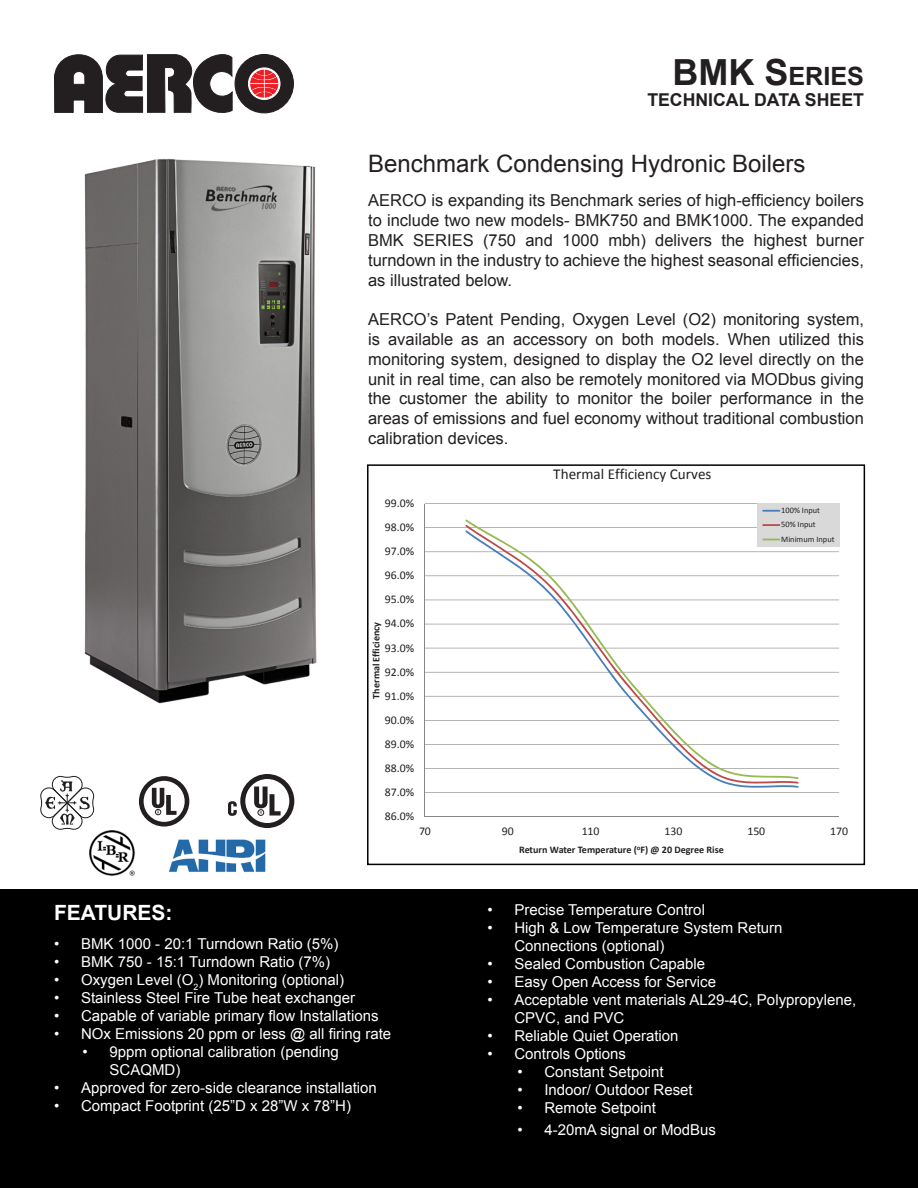
<style>
.page{position:relative;width:918px;height:1188px;background:#fff}
.page>*{position:absolute;margin:0;border:0;box-sizing:border-box;transform-origin:0 0}
.t1{font:700 25.2px "Arial";color:#231f20}
.t2{font:24px "Arial";color:#231f20}
.t3{font:700 21px "Arial";color:#fff}
.t4{font:700 17.7px "Arial";color:#231f20}
.t5{font:16.5px/19.8px "Arial";color:#231f20;text-align:justify}
.t6{font:15.15px "Calibri";color:#231f20}
.t7{font:15px/18px "Arial";color:#fff}
.t8{font:11.85px "Calibri";letter-spacing:-.005em;color:#231f20}
.t9{font:700 10.05px "Calibri";letter-spacing:-.005em;color:#231f20}
.t10{font:8.4px/14.4px "Calibri";letter-spacing:.005em;color:#231f20}
.s1{font-size:36px}
</style>
<div class="page">
<div style="left:0;top:889px;width:918px;height:299px;background:#000"></div>
<div style="left:235px;top:54px;width:58px;height:59px;background:#231f20;border-radius:50%"></div>
<div style="left:235px;top:54px;width:59px;height:59px;border:1px solid #231f20;border-radius:50%"></div>
<div style="left:248px;top:67px;width:33px;height:33px;border:1px solid #fff;border-radius:50%"></div>
<svg style="left:250px;top:69px;width:29px;height:29px"></svg>
<svg style="left:54px;top:54px;width:179px;height:59px"></svg>
<img style="left:84px;top:158px;width:233px;height:546px">
<svg style="left:424px;top:503px;width:416px;height:314px"></svg>
<div style="left:367px;top:464px;width:498px;height:401px;border:2px solid #000"></div>
<img style="left:168px;top:839px;width:98px;height:33px">
<svg style="left:40px;top:776px;width:54px;height:54px"></svg>
<svg style="left:139px;top:776px;width:50px;height:51px"></svg>
<div style="left:144px;top:781px;width:41px;height:41px;background:#fff;border-radius:50%"></div>
<svg style="left:152px;top:788px;width:25px;height:27px"></svg>
<img style="left:87px;top:828px;width:48px;height:48px">
<svg style="left:228px;top:774px;width:66px;height:54px"></svg>
<p class="t1" style="left:672px;top:59px;width:191px"><span class="s1">BMK S</span>ERIES</p>
<p class="t4" style="left:647px;top:88px;width:218px">TECHNICAL DATA SHEET</p>
<p class="t2" style="left:368px;top:148px;width:439px">Benchmark Condensing Hydronic Boilers</p>
<p class="t5" style="left:368px;top:191px;width:497px">AERCO is expanding its Benchmark series of high-efficiency boilers to include two new models- BMK750 and BMK1000. The expanded BMK SERIES (750 and 1000 mbh) delivers the highest burner turndown in the industry to achieve the highest seasonal efficiencies, as illustrated below.</p>
<p class="t5" style="left:368px;top:310px;width:497px">AERCO’s Patent Pending, Oxygen Level (O2) monitoring system, is available as an accessory on both models. When utilized this monitoring system, designed to display the O2 level directly on the unit in real time, can also be remotely monitored via MODbus giving the customer the ability to monitor the boiler performance in the areas of emissions and fuel economy without traditional combustion calibration devices.</p>
<p class="t8" style="left:385px;top:496px;width:31px">99.0%</p>
<p class="t8" style="left:385px;top:520px;width:31px">98.0%</p>
<p class="t8" style="left:385px;top:544px;width:31px">97.0%</p>
<p class="t8" style="left:385px;top:568px;width:31px">96.0%</p>
<p class="t8" style="left:385px;top:592px;width:31px">95.0%</p>
<p class="t8" style="left:385px;top:616px;width:31px">94.0%</p>
<p class="t9" style="left:370px;top:699px;width:78px;rotate:-90deg">Thermal Efficiency</p>
<p class="t8" style="left:385px;top:640px;width:31px">93.0%</p>
<p class="t8" style="left:385px;top:664px;width:31px">92.0%</p>
<p class="t8" style="left:385px;top:688px;width:31px">91.0%</p>
<p class="t8" style="left:385px;top:712px;width:31px">90.0%</p>
<p class="t8" style="left:385px;top:736px;width:31px">89.0%</p>
<p class="t8" style="left:385px;top:760px;width:31px">88.0%</p>
<p class="t8" style="left:385px;top:784px;width:31px">87.0%</p>
<p class="t8" style="left:385px;top:809px;width:31px">86.0%</p>
<p class="t6" style="left:553px;top:465px;width:160px">Thermal Efficiency Curves</p>
<p class="t10" style="left:781px;top:503px;width:55px">100% Input<br>50% Input<br>Minimum Input</p>
<p class="t8" style="left:419px;top:824px;width:13px">70</p>
<p class="t8" style="left:502px;top:824px;width:13px">90</p>
<p class="t8" style="left:582px;top:824px;width:19px">110</p>
<p class="t8" style="left:665px;top:824px;width:19px">130</p>
<p class="t8" style="left:747px;top:824px;width:19px">150</p>
<p class="t8" style="left:830px;top:824px;width:19px">170</p>
<p class="t3" style="left:54px;top:899px;width:120px">FEATURES:</p>
<p class="t7" style="left:54px;top:935px;width:286px">• BMK 1000 - 20:1 Turndown Ratio (5%)</p>
<p class="t7" style="left:54px;top:953px;width:278px">• BMK 750 - 15:1 Turndown Ratio (7%)</p>
<p class="t7" style="left:54px;top:971px;width:292px">• Oxygen Level (O<sub>2</sub>) Monitoring (optional)</p>
<p class="t7" style="left:54px;top:989px;width:303px">• Stainless Steel Fire Tube heat exchanger</p>
<p class="t7" style="left:54px;top:1007px;width:326px">• Capable of variable primary flow Installations</p>
<p class="t7" style="left:54px;top:1025px;width:339px">• NOx Emissions 20 ppm or less @ all firing rate</p>
<p class="t7" style="left:110px;top:1043px;width:231px;text-indent:-27px">• 9ppm optional calibration (pending<br>SCAQMD)</p>
<p class="t7" style="left:54px;top:1079px;width:324px">• Approved for zero-side clearance installation</p>
<p class="t7" style="left:54px;top:1097px;width:299px">• Compact Footprint (25”D x 28”W x 78”H)</p>
<p class="t9" style="left:519px;top:844px;width:206px">Return Water Temperature (<sup>o</sup>F) @ 20 Degree Rise</p>
<p class="t7" style="left:487px;top:901px;width:219px">• Precise Temperature Control</p>
<p class="t7" style="left:514px;top:919px;width:270px;text-indent:-27px">• High &amp; Low Temperature System Return<br>Connections (optional)</p>
<p class="t7" style="left:487px;top:955px;width:219px">• Sealed Combustion Capable</p>
<p class="t7" style="left:487px;top:973px;width:230px">• Easy Open Access for Service</p>
<p class="t7" style="left:514px;top:991px;width:343px;text-indent:-27px">• Acceptable vent materials AL29-4C, Polypropylene,<br>CPVC, and PVC</p>
<p class="t7" style="left:487px;top:1027px;width:193px">• Reliable Quiet Operation</p>
<p class="t7" style="left:487px;top:1045px;width:140px">• Controls Options</p>
<p class="t7" style="left:517px;top:1063px;width:148px">• Constant Setpoint</p>
<p class="t7" style="left:517px;top:1081px;width:177px">• Indoor/ Outdoor Reset</p>
<p class="t7" style="left:517px;top:1099px;width:140px">• Remote Setpoint</p>
<p class="t7" style="left:517px;top:1121px;width:200px">• 4-20mA signal or ModBus</p>
</div>
